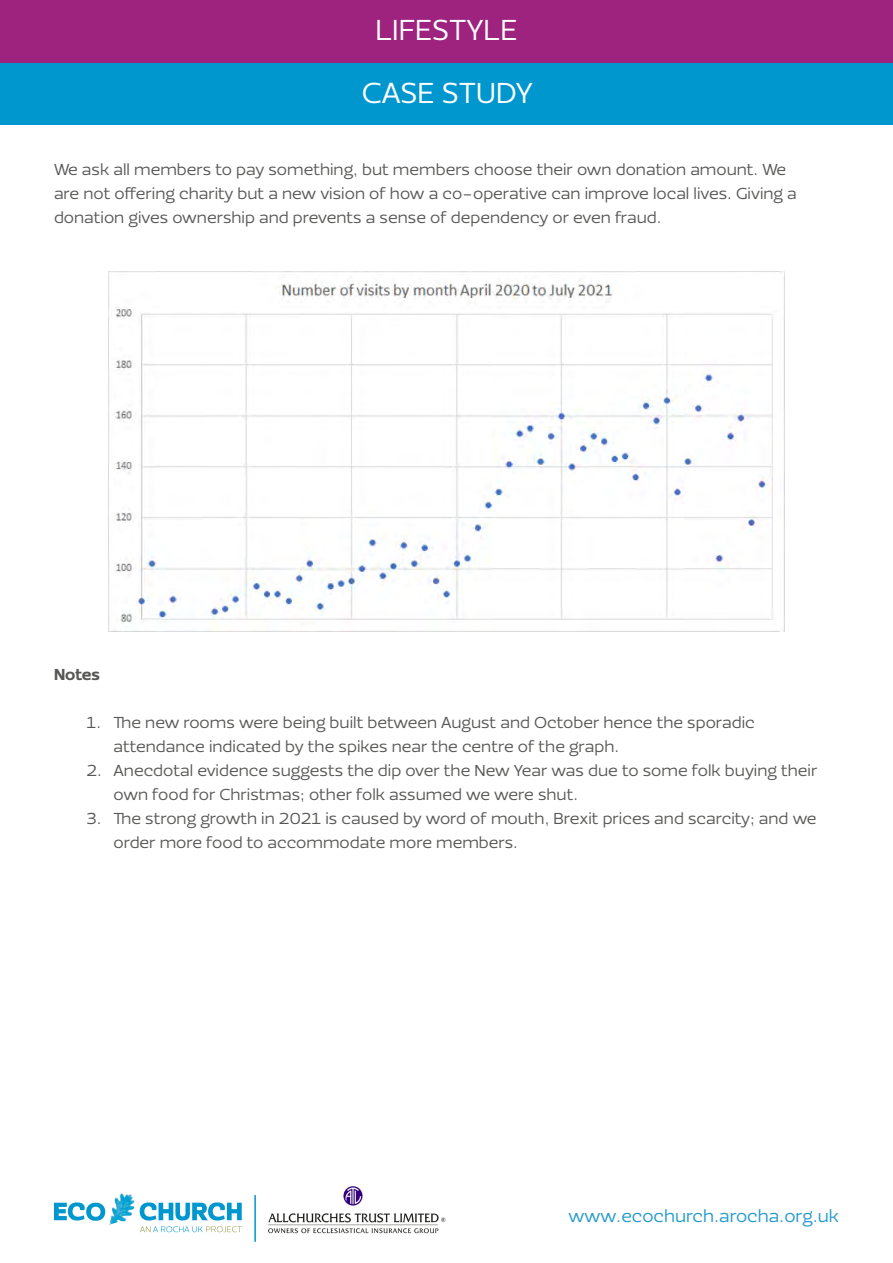
<style>
.page{position:relative;width:893px;height:1263px;background:#fff}
.page>*{position:absolute;margin:0;border:0;box-sizing:border-box;transform-origin:0 0}
.t1{font:30px "Ezzo";color:#fff}
.t2{font:18px "Ezzo";color:#29c}
.t3{font:16.5px/24px "Ezzo";color:#575756}
.t4{font:900 16.5px "Ezzo";color:#575756}
</style>
<div class="page">
<img style="left:105px;top:1193px;width:42px;height:40px">
<svg style="left:54px;top:1202px;width:51px;height:19px"></svg>
<svg style="left:140px;top:1202px;width:102px;height:30px"></svg>
<hr style="left:254px;top:1195px;width:2px;height:47px;background:#0097ce">
<img style="left:268px;top:1186px;width:178px;height:48px">
<div style="left:1px;top:62px;width:892px;height:62px;background:#0097ce"></div>
<div style="left:1px;top:0;width:892px;height:62px;background:#9d237e"></div>
<img style="left:108px;top:271px;width:677px;height:360px">
<h1 class="t1" style="left:376px;top:11px;width:143px">LIFESTYLE</h1>
<h1 class="t1" style="left:362px;top:74px;width:172px">CASE STUDY</h1>
<p class="t3" style="left:54px;top:158px;width:744px">We ask all members to pay something, but members choose their own donation amount. We are not offering charity but a new vision of how a co-operative can improve local lives. Giving a donation gives ownership and prevents a sense of dependency or even fraud.</p>
<p class="t4" style="left:54px;top:663px;width:47px">Notes</p>
<p class="t3" style="left:114px;top:710px;width:643px;text-indent:-27px">1. The new rooms were being built between August and October hence the sporadic attendance indicated by the spikes near the centre of the graph.</p>
<p class="t3" style="left:114px;top:758px;width:705px;text-indent:-27px">2. Anecdotal evidence suggests the dip over the New Year was due to some folk buying their own food for Christmas; other folk assumed we were shut.</p>
<p class="t3" style="left:114px;top:806px;width:705px;text-indent:-27px">3. The strong growth in 2021 is caused by word of mouth, Brexit prices and scarcity; and we order more food to accommodate more members.</p>
<p class="t2" style="left:568px;top:1204px;width:272px">www.ecochurch.arocha.org.uk</p>
</div>
